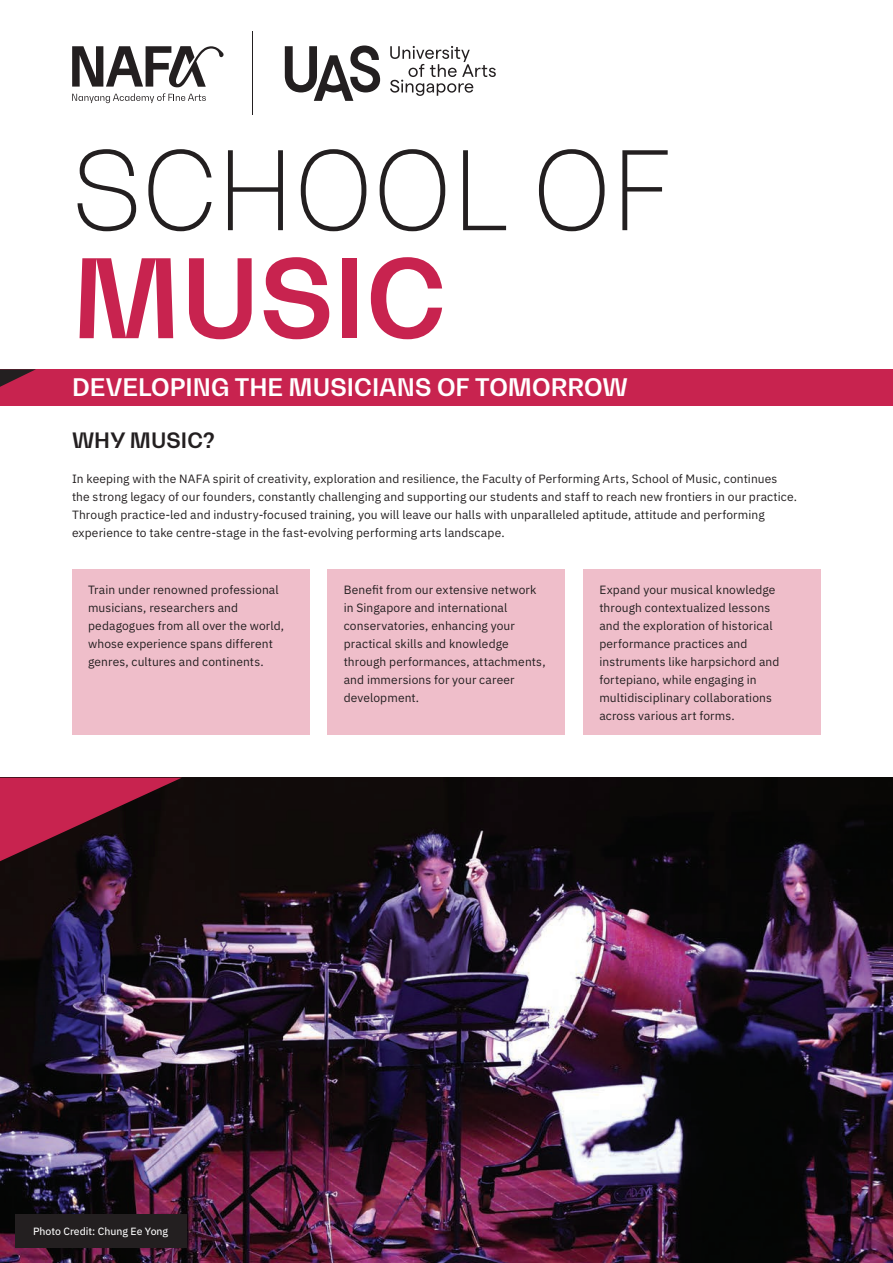
<style>
.page{position:relative;width:893px;height:1263px;background:#fff}
.page>*{position:absolute;margin:0;border:0;box-sizing:border-box;transform-origin:0 0}
.t1{font:100 108px "Bw Gradual";color:#231f20}
.t2{font:700 108px "Bw Gradual";color:#c8234f}
.t3{font:700 24px "Bw Gradual";letter-spacing:.005em;color:#fff}
.t4{font:700 21px "Bw Gradual";letter-spacing:.005em;color:#231f20}
.t5{font:12px/18px "IBM Plex Sans";letter-spacing:.01em;color:#231f20}
.t6{font:10.5px "IBM Plex Sans Text";color:#fff}
</style>
<div class="page">
<div style="left:0;top:369px;width:893px;height:36px;background:#c8234f"></div>
<svg style="left:72px;top:93px;width:134px;height:10px"></svg>
<svg style="left:72px;top:46px;width:152px;height:41px"></svg>
<svg style="left:285px;top:46px;width:95px;height:55px"></svg>
<svg style="left:390px;top:46px;width:106px;height:50px"></svg>
<hr style="left:252px;top:31px;width:1px;height:84px;background:#231f20">
<img style="left:0;top:778px;width:893px;height:485px">
<svg style="left:0;top:778px;width:182px;height:83px;background:#6d1830"></svg>
<svg style="left:0;top:369px;width:36px;height:18px"></svg>
<div style="left:72px;top:570px;width:238px;height:165px;background:#efbeca"></div>
<div style="left:328px;top:570px;width:237px;height:165px;background:#efbeca"></div>
<div style="left:583px;top:570px;width:238px;height:165px;background:#efbeca"></div>
<div style="left:15px;top:1214px;width:171px;height:34px;background:#231f20"></div>
<h1 class="t1" style="left:72px;top:121px;width:600px">SCHOOL OF</h1>
<h1 class="t2" style="left:72px;top:227px;width:375px">MUSIC</h1>
<h2 class="t3" style="left:72px;top:371px;width:557px">DEVELOPING THE MUSICIANS OF TOMORROW</h2>
<h3 class="t4" style="left:72px;top:427px;width:144px">WHY MUSIC?</h3>
<p class="t5" style="left:72px;top:468px;width:727px">In keeping with the NAFA spirit of creativity, exploration and resilience, the Faculty of Performing Arts, School of Music, continues the strong legacy of our founders, constantly challenging and supporting our students and staff to reach new frontiers in our practice.<br>Through practice-led and industry-focused training, you will leave our halls with unparalleled aptitude, attitude and performing experience to take centre-stage in the fast-evolving performing arts landscape.</p>
<p class="t5" style="left:88px;top:580px;width:198px">Train under renowned professional musicians, researchers and pedagogues from all over the world, whose experience spans different genres, cultures and continents.</p>
<p class="t5" style="left:344px;top:580px;width:203px">Benefit from our extensive network in Singapore and international conservatories, enhancing your practical skills and knowledge through performances, attachments, and immersions for your career development.</p>
<p class="t5" style="left:599px;top:580px;width:182px">Expand your musical knowledge through contextualized lessons and the exploration of historical performance practices and instruments like harpsichord and fortepiano, while engaging in multidisciplinary collaborations across various art forms.</p>
<p class="t6" style="left:33px;top:1223px;width:137px">Photo Credit: Chung Ee Yong</p>
</div>
